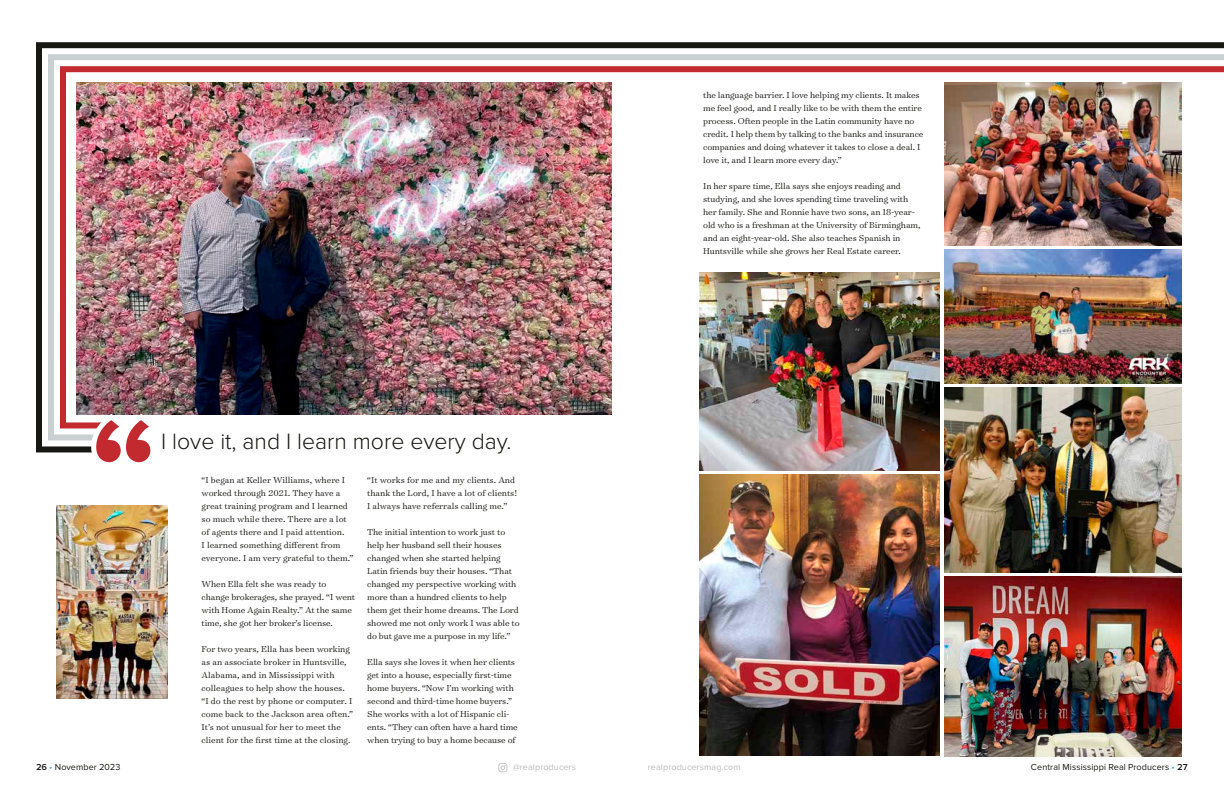
<style>
.page{position:relative;width:1224px;height:792px;background:#fff}
.page>*{position:absolute;margin:0;border:0;box-sizing:border-box;transform-origin:0 0}
.t1{font:300 23px "Proxima Nova";color:#171713}
.t2{font:300 9.8px/13px "Surveyor Text";letter-spacing:-.01em;color:#171713}
.t3{font:9px "Proxima Nova";letter-spacing:.01em;color:#171713}
.t4{font:9px "Proxima Nova";letter-spacing:.01em;color:#bbbcbc}
.s1{font-weight:600}
.s2{color:#31a5d9}
</style>
<div class="page">
<svg style="left:498px;top:763px;width:9px;height:9px"></svg>
<img style="left:699px;top:475px;width:241px;height:281px">
<img style="left:56px;top:505px;width:112px;height:193px">
<img style="left:944px;top:576px;width:237px;height:180px">
<img style="left:699px;top:417px;width:241px;height:54px">
<img style="left:944px;top:417px;width:237px;height:155px">
<svg style="left:36px;top:42px;width:1188px;height:360px"></svg>
<svg style="left:45px;top:51px;width:1179px;height:351px"></svg>
<img style="left:57px;top:63px;width:1167px;height:354px">
<img style="left:36px;top:402px;width:127px;height:61px">
<h1 class="t1" style="left:161px;top:431px;width:352px">I love it, and I learn more every day.</h1>
<p class="t2" style="left:367px;top:474px;width:152px">“It works for me and my clients. And thank the Lord, I have a lot of clients!<br>I always have referrals calling me.”</p>
<p class="t2" style="left:367px;top:526px;width:154px">The initial intention to work just to help her husband sell their houses changed when she started helping Latin friends buy their houses. “That changed my perspective working with more than a hundred clients to help them get their home dreams. The Lord showed me not only work I was able to do but gave me a purpose in my life.”</p>
<p class="t2" style="left:367px;top:656px;width:152px">Ella says she loves it when her clients get into a house, especially first-time home buyers. “Now I’m working with second and third-time home buyers.” She works with a lot of Hispanic cli&shy;ents. “They can often have a hard time when trying to buy a home because of</p>
<p class="t2" style="left:202px;top:474px;width:153px">“I began at Keller Williams, where I worked through 2021. They have a great training program and I learned so much while there. There are a lot of agents there and I paid attention.<br>I learned something different from everyone. I am very grateful to them.”</p>
<p class="t2" style="left:202px;top:578px;width:155px">When Ella felt she was ready to change brokerages, she prayed. “I went with Home Again Realty.” At the same time, she got her broker’s license.</p>
<p class="t2" style="left:202px;top:643px;width:153px">For two years, Ella has been working as an associate broker in Huntsville, Alabama, and in Mississippi with colleagues to help show the houses. “I do the rest by phone or computer. I come back to the Jackson area often.” It’s not unusual for her to meet the client for the first time at the closing.</p>
<p class="t2" style="left:703px;top:88px;width:222px">the language barrier. I love helping my clients. It makes me feel good, and I really like to be with them the entire process. Often people in the Latin community have no credit. I help them by talking to the banks and insurance companies and doing whatever it takes to close a deal. I love it, and I learn more every day.”</p>
<p class="t2" style="left:703px;top:179px;width:219px">In her spare time, Ella says she enjoys reading and studying, and she loves spending time traveling with her family. She and Ronnie have two sons, an 18-year&shy;old who is a freshman at the University of Birmingham, and an eight-year-old. She also teaches Spanish in Huntsville while she grows her Real Estate career.</p>
<p class="t3" style="left:36px;top:762px;width:86px"><span class="s1">26</span> <span class="s2">•</span> November 2023</p>
<p class="t4" style="left:513px;top:762px;width:65px">@realproducers</p>
<p class="t4" style="left:648px;top:762px;width:94px">realproducersmag.com</p>
<p class="t3" style="left:1031px;top:762px;width:159px">Central Mississippi Real Producers <span class="s2">•</span> <span class="s1">27</span></p>
</div>
